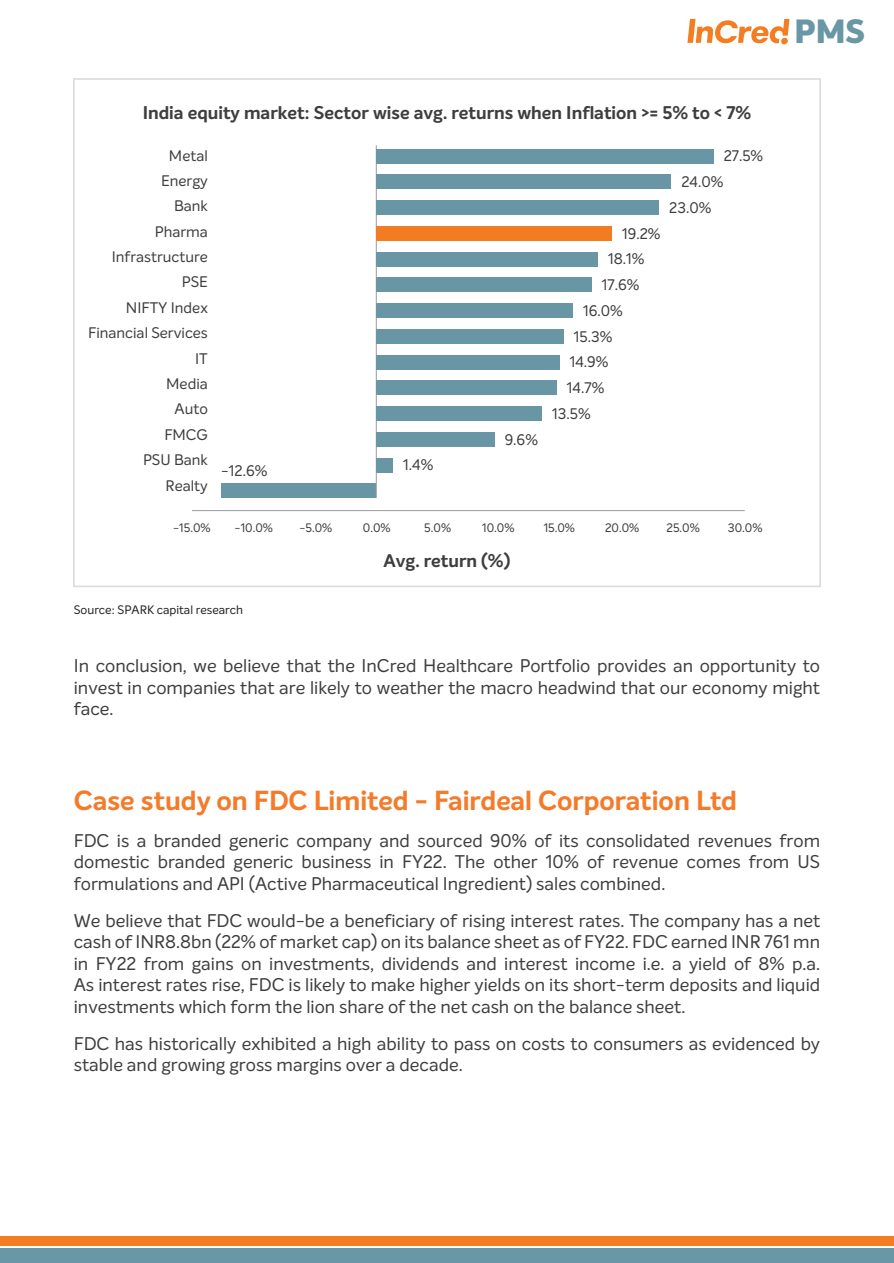
<style>
.page{position:relative;width:894px;height:1263px;background:#fff}
.page>*{position:absolute;margin:0;border:0;box-sizing:border-box;transform-origin:0 0}
.t1{font:800 32.85px "Intelo Alt";color:#6997a6}
.t2{font:700 27px "Intelo Alt";color:#f47b2a}
.t3{font:18px/21.6px "Intelo";color:#3e3e3f;text-align:justify}
.t4{font:700 18px "Intelo";color:#3e3e3f}
.t5{font:15px "Intelo";color:#3e3e3f}
.t6{font:12px "Intelo";color:#3e3e3f}
.t7{font:12px "Intelo";color:#231f20}
</style>
<div class="page">
<div style="left:0;top:1248px;width:893px;height:15px;background:#6997a6"></div>
<div style="left:0;top:1235px;width:893px;height:10px;background:#f47c21"></div>
<svg style="left:687px;top:19px;width:102px;height:25px"></svg>
<div style="left:221px;top:483px;width:155px;height:15px;background:#6996a5"></div>
<hr style="left:192px;top:510px;width:552px;height:1px;background:#9b9ca0">
<hr style="left:376px;top:145px;width:1px;height:353px;background:#9b9ca0">
<div style="left:376px;top:458px;width:17px;height:14px;background:#6996a5"></div>
<div style="left:376px;top:432px;width:118px;height:15px;background:#6996a5"></div>
<div style="left:376px;top:406px;width:166px;height:15px;background:#6996a5"></div>
<div style="left:376px;top:381px;width:180px;height:14px;background:#6996a5"></div>
<div style="left:376px;top:355px;width:183px;height:14px;background:#6996a5"></div>
<div style="left:376px;top:329px;width:187px;height:15px;background:#6996a5"></div>
<div style="left:376px;top:303px;width:197px;height:15px;background:#6996a5"></div>
<div style="left:376px;top:278px;width:215px;height:14px;background:#6996a5"></div>
<div style="left:376px;top:252px;width:221px;height:14px;background:#6996a5"></div>
<div style="left:376px;top:226px;width:236px;height:15px;background:#f37b21"></div>
<div style="left:376px;top:200px;width:283px;height:15px;background:#6996a5"></div>
<div style="left:376px;top:174px;width:295px;height:15px;background:#6996a5"></div>
<div style="left:376px;top:149px;width:337px;height:14px;background:#6996a5"></div>
<p class="t4" style="left:143px;top:101px;width:609px">India equity market: Sector wise avg. returns when Inflation &gt;= 5% to &lt; 7%</p>
<p class="t5" style="left:169px;top:146px;width:40px">Metal</p>
<p class="t5" style="left:723px;top:147px;width:41px">27.5%</p>
<p class="t5" style="left:161px;top:171px;width:48px">Energy</p>
<p class="t5" style="left:681px;top:172px;width:44px">24.0%</p>
<p class="t5" style="left:174px;top:197px;width:35px">Bank</p>
<p class="t5" style="left:669px;top:198px;width:44px">23.0%</p>
<p class="t5" style="left:155px;top:222px;width:55px">Pharma</p>
<p class="t5" style="left:622px;top:224px;width:40px">19.2%</p>
<p class="t5" style="left:112px;top:247px;width:97px">Infrastructure</p>
<p class="t5" style="left:608px;top:250px;width:38px">18.1%</p>
<p class="t5" style="left:182px;top:273px;width:28px">PSE</p>
<p class="t5" style="left:601px;top:275px;width:39px">17.6%</p>
<p class="t5" style="left:126px;top:298px;width:83px">NIFTY Index</p>
<p class="t5" style="left:583px;top:301px;width:41px">16.0%</p>
<p class="t5" style="left:88px;top:324px;width:121px">Financial Services</p>
<p class="t5" style="left:573px;top:327px;width:40px">15.3%</p>
<p class="t5" style="left:195px;top:349px;width:14px">IT</p>
<p class="t5" style="left:569px;top:353px;width:40px">14.9%</p>
<p class="t5" style="left:166px;top:374px;width:43px">Media</p>
<p class="t5" style="left:566px;top:378px;width:39px">14.7%</p>
<p class="t5" style="left:174px;top:400px;width:35px">Auto</p>
<p class="t5" style="left:552px;top:404px;width:40px">13.5%</p>
<p class="t5" style="left:164px;top:425px;width:45px">FMCG</p>
<p class="t5" style="left:504px;top:430px;width:35px">9.6%</p>
<p class="t5" style="left:143px;top:450px;width:66px">PSU Bank</p>
<p class="t5" style="left:221px;top:461px;width:48px">-12.6%</p>
<p class="t5" style="left:403px;top:456px;width:32px">1.4%</p>
<p class="t5" style="left:165px;top:476px;width:44px">Realty</p>
<p class="t6" style="left:173px;top:520px;width:39px">-15.0%</p>
<p class="t6" style="left:234px;top:520px;width:40px">-10.0%</p>
<p class="t6" style="left:299px;top:520px;width:34px">-5.0%</p>
<p class="t6" style="left:363px;top:520px;width:29px">0.0%</p>
<p class="t6" style="left:424px;top:520px;width:28px">5.0%</p>
<p class="t6" style="left:482px;top:520px;width:34px">10.0%</p>
<p class="t6" style="left:543px;top:520px;width:33px">15.0%</p>
<p class="t6" style="left:605px;top:520px;width:36px">20.0%</p>
<p class="t6" style="left:666px;top:520px;width:35px">25.0%</p>
<p class="t6" style="left:727px;top:520px;width:36px">30.0%</p>
<p class="t7" style="left:74px;top:602px;width:171px">Source: SPARK capital research</p>
<p class="t4" style="left:383px;top:549px;width:128px">Avg. return (%)</p>
<h1 class="t1" style="left:794px;top:10px;width:72px">PMS</h1>
<p class="t3" style="left:74px;top:655px;width:747px">In conclusion, we believe that the InCred Healthcare Portfolio provides an opportunity to invest in companies that are likely to weather the macro headwind that our economy might face.</p>
<h2 class="t2" style="left:74px;top:783px;width:664px">Case study on FDC Limited - Fairdeal Corporation Ltd</h2>
<p class="t3" style="left:74px;top:829px;width:747px">FDC is a branded generic company and sourced 90% of its consolidated revenues from domestic branded generic business in FY22. The other 10% of revenue comes from US formulations and API (Active Pharmaceutical Ingredient) sales combined.</p>
<p class="t3" style="left:74px;top:909px;width:747px">We believe that FDC would-be a beneficiary of rising interest rates. The company has a net cash of INR8.8bn (22% of market cap) on its balance sheet as of FY22. FDC earned INR 761 mn in FY22 from gains on investments, dividends and interest income i.e. a yield of 8% p.a.<br>As interest rates rise, FDC is likely to make higher yields on its short-term deposits and liquid investments which form the lion share of the net cash on the balance sheet.</p>
<p class="t3" style="left:74px;top:1032px;width:747px">FDC has historically exhibited a high ability to pass on costs to consumers as evidenced by stable and growing gross margins over a decade.</p>
</div>
